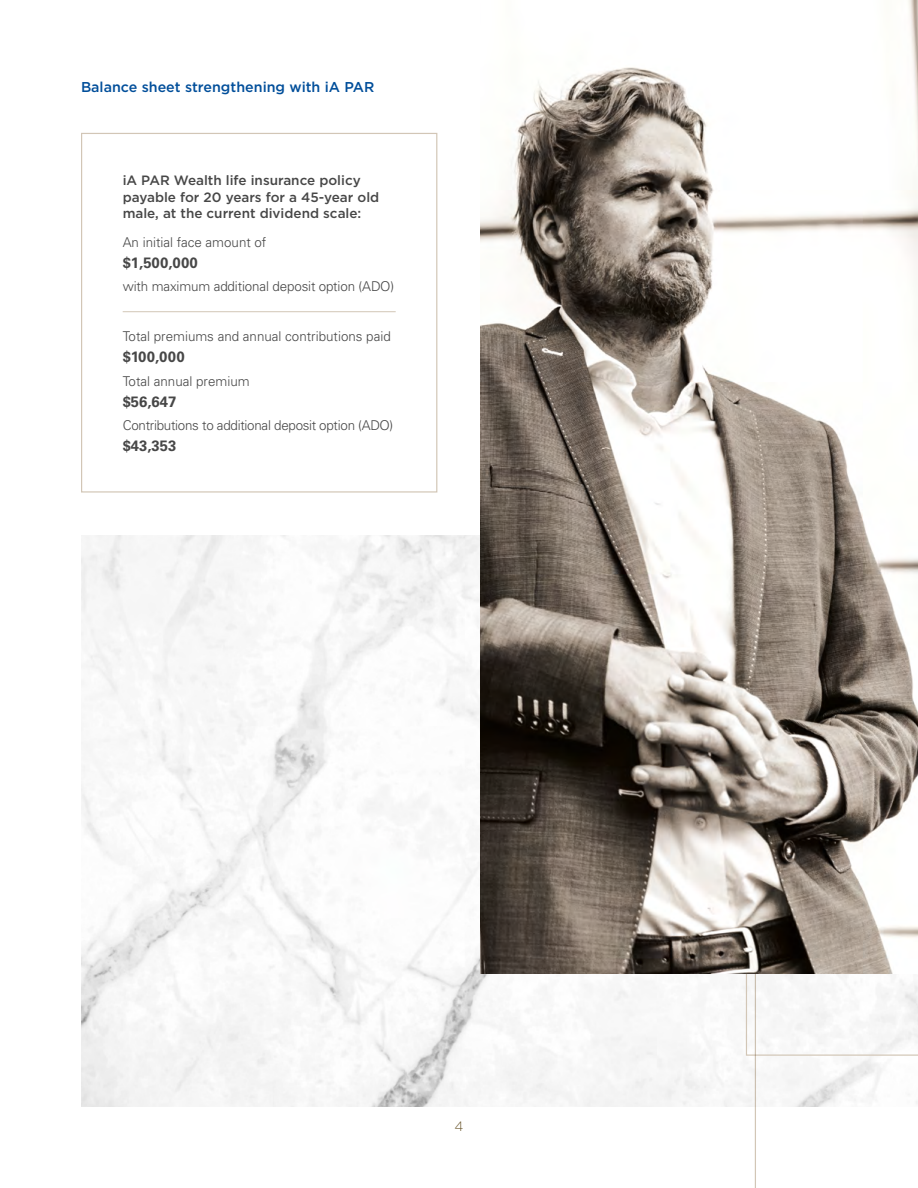
<style>
.page{position:relative;width:918px;height:1188px;background:#fff}
.page>*{position:absolute;margin:0;border:0;box-sizing:border-box;transform-origin:0 0}
.t1{font:700 15px "Univers LT Pro 65";color:#474747}
.t2{font:500 14.25px "Gotham";color:#004e9a}
.t3{font:300 13.5px "Univers LT Pro 45";letter-spacing:-.01em;color:#474747}
.t4{font:500 13.5px/16.5px "Gotham";color:#474747}
.t5{font:300 13.5px "Gotham";color:#6b582f}
</style>
<div class="page">
<img style="left:81px;top:536px;width:837px;height:571px">
<svg style="left:746px;top:973px;width:172px;height:83px"></svg>
<img style="left:481px;top:0;width:437px;height:973px">
<hr style="left:123px;top:311px;width:273px;height:1px;background:#d2c6b6">
<div style="left:81px;top:133px;width:356px;height:360px;border:1px solid #d2c6b6"></div>
<hr style="left:755px;top:973px;width:1px;height:215px;background:#d2c6b6">
<h3 class="t2" style="left:81px;top:78px;width:295px">Balance sheet strengthening with iA PAR</h3>
<p class="t4" style="left:123px;top:172px;width:258px">iA PAR Wealth life insurance policy payable for 20 years for a 45-year old male, at the current dividend scale:</p>
<p class="t3" style="left:123px;top:233px;width:145px">An initial face amount of</p>
<p class="t1" style="left:123px;top:252px;width:77px">$1,500,000</p>
<p class="t3" style="left:123px;top:277px;width:273px">with maximum additional deposit option (ADO)</p>
<p class="t3" style="left:123px;top:328px;width:270px">Total premiums and annual contributions paid</p>
<p class="t1" style="left:123px;top:346px;width:63px">$100,000</p>
<p class="t3" style="left:123px;top:372px;width:128px">Total annual premium</p>
<p class="t1" style="left:123px;top:391px;width:55px">$56,647</p>
<p class="t3" style="left:123px;top:416px;width:272px">Contributions to additional deposit option (ADO)</p>
<p class="t1" style="left:123px;top:435px;width:55px">$43,353</p>
<p class="t5" style="left:455px;top:1118px;width:10px">4</p>
</div>
